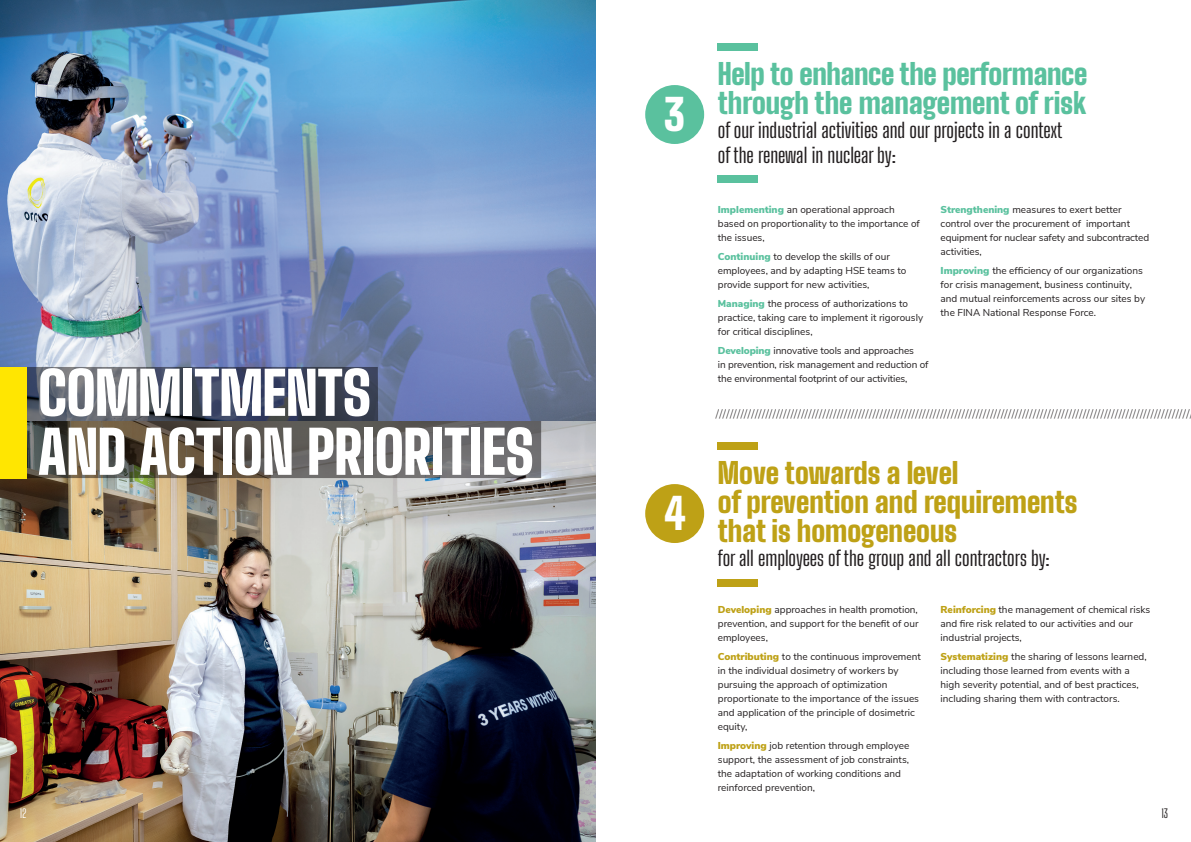
<style>
.page{position:relative;width:1191px;height:842px;background:#fff}
.page>*{position:absolute;margin:0;border:0;box-sizing:border-box;transform-origin:0 0}
.t1{font:900 59px/59px "Big Shoulders Display";letter-spacing:-.01em;color:#fff}
.t2{font:900 42.8px "Big Shoulders Display";color:#fff}
.t3{font:900 28.8px/29px "Big Shoulders Display";color:#bea116}
.t4{font:900 28.8px/29px "Big Shoulders Display";letter-spacing:-.01em;color:#5ac19e}
.t5{font:500 20.3px/24.4px "Big Shoulders Display";color:#231f20}
.t6{font:200 12px "Nunito Sans";color:#231f20}
.t7{font:12px "Big Shoulders Display";color:#fff}
.t8{font:12px "Big Shoulders Display";color:#231f20}
.t9{font:10px/14px "Nunito Sans";color:#231f20}
.s1{font-weight:900;color:#5ac19e}
.s2{font-weight:900;color:#bea116}
</style>
<div class="page">
<img style="left:0;top:0;width:595px;height:421px">
<img style="left:0;top:421px;width:595px;height:421px">
<div style="left:718px;top:176px;width:40px;height:7px;background:#5ac19e"></div>
<div style="left:718px;top:579px;width:40px;height:7px;background:#bea116"></div>
<div style="left:718px;top:43px;width:40px;height:7px;background:#5ac19e"></div>
<div style="left:718px;top:442px;width:40px;height:7px;background:#bea116"></div>
<div style="left:645px;top:85px;width:59px;height:59px;background:#5ac19e;border-radius:50%"></div>
<div style="left:645px;top:484px;width:59px;height:59px;background:#bea116;border-radius:50%"></div>
<svg style="left:26px;top:367px;width:515px;height:111px;background:#595b66"></svg>
<div style="left:0;top:367px;width:26px;height:111px;background:#ffe601"></div>
<h2 class="t1" style="left:38px;top:357px;width:497px">COMMITMENTS<br>AND ACTION PRIORITIES</h2>
<h2 class="t2" style="left:664px;top:78px;width:23px">3</h2>
<h2 class="t2" style="left:664px;top:477px;width:23px">4</h2>
<h3 class="t4" style="left:718px;top:56px;width:371px">Help to enhance the performance through the management of risk</h3>
<p class="t5" style="left:718px;top:117px;width:346px">of our industrial activities and our projects in a context of the renewal in nuclear by:</p>
<p class="t9" style="left:718px;top:202px;width:203px"><span class="s1">Implementing</span> an operational approach based on proportionality to the importance of the issues,</p>
<p class="t9" style="left:718px;top:249px;width:190px"><span class="s1">Continuing</span> to develop the skills of our employees, and by adapting HSE teams to provide support for new activities,</p>
<p class="t9" style="left:718px;top:296px;width:207px"><span class="s1">Managing</span> the process of authorizations to practice, taking care to implement it rigorously for critical disciplines,</p>
<p class="t9" style="left:718px;top:343px;width:212px"><span class="s1">Developing</span> innovative tools and approaches<br>in prevention, risk management and reduction of the environmental footprint of our activities,</p>
<p class="t9" style="left:940px;top:202px;width:210px"><span class="s1">Strengthening</span> measures to exert better control over the procurement of important equipment for nuclear safety and subcontracted activities,</p>
<p class="t9" style="left:940px;top:263px;width:206px"><span class="s1">Improving</span> the efficiency of our organizations for crisis management, business continuity, and mutual reinforcements across our sites by the FINA National Response Force.</p>
<p class="t6" style="left:716px;top:405px;width:475px">/////////////////////////////////////////////////////////////////////////////////////////////////////////////////////////////////////</p>
<h3 class="t3" style="left:718px;top:455px;width:361px">Move towards a level<br>of prevention and requirements that is homogeneous</h3>
<p class="t5" style="left:718px;top:545px;width:333px">for all employees of the group and all contractors by:</p>
<p class="t9" style="left:718px;top:602px;width:202px;text-align:justify"><span class="s2">Developing</span> approaches in health promotion, prevention, and support for the benefit of our employees,</p>
<p class="t9" style="left:718px;top:649px;width:204px"><span class="s2">Contributing</span> to the continuous improvement in the individual dosimetry of workers by pursuing the approach of optimization proportionate to the importance of the issues and application of the principle of dosimetric equity,</p>
<p class="t9" style="left:718px;top:738px;width:193px"><span class="s2">Improving</span> job retention through employee support, the assessment of job constraints, the adaptation of working conditions and reinforced prevention,</p>
<p class="t9" style="left:940px;top:602px;width:211px"><span class="s2">Reinforcing</span> the management of chemical risks and fire risk related to our activities and our industrial projects,</p>
<p class="t9" style="left:940px;top:649px;width:208px"><span class="s2">Systematizing</span> the sharing of lessons learned, including those learned from events with a high severity potential, and of best practices, including sharing them with contractors.</p>
<p class="t7" style="left:20px;top:804px;width:8px">12</p>
<p class="t8" style="left:1161px;top:804px;width:8px">13</p>
</div>
